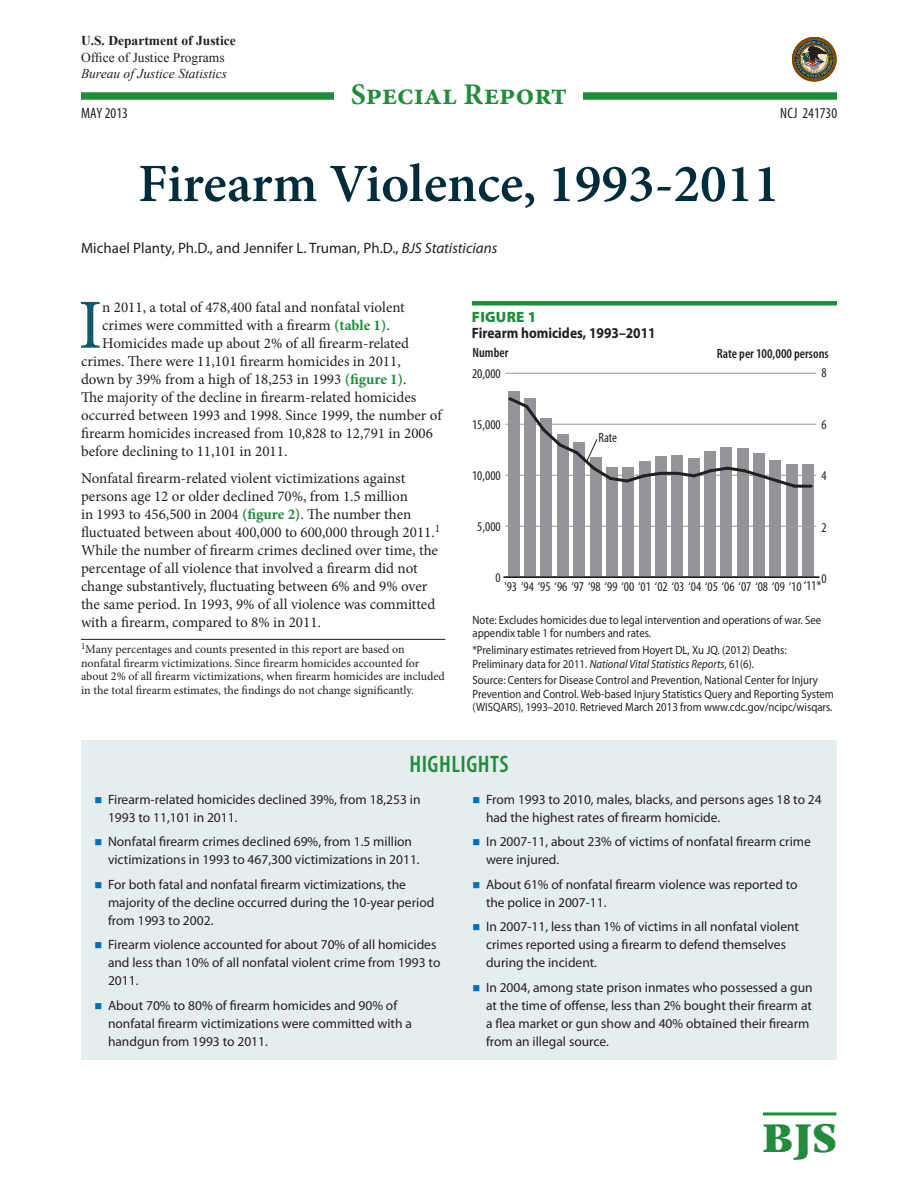
<style>
.page{position:relative;width:918px;height:1188px;background:#fff}
.page>*{position:absolute;margin:0;border:0;box-sizing:border-box;transform-origin:0 0}
.Intro_para{font:70.35px "Minion Pro";color:#11596a}
.t1{font:600 54px "Minion Pro";color:#002c3b}
.t2{font:900 42px "Photina Casual";color:#238b3c}
.t3{font:700 30px "Minion Pro";color:#238b3c}
.Highlights_head{font:600 condensed 24px "Myriad Pro";letter-spacing:.02em;color:#238b3c}
.body_text{font:15px/18px "Minion Pro";color:#231f20}
.Intro_para-2{font:15px "Minion Pro";color:#231f20}
.Authors{font:15px "Myriad Pro";color:#231f20}
.Table_Figure_title{font:700 15px "Myriad Pro";color:#231f20;scale:.9 1}
.Date___ncj_number{font:condensed 15px "Myriad Pro";color:#231f20}
.t4{font:900 15px "Myriad Pro";letter-spacing:.02em;color:#238b3c}
.t5{font:13.5px/18px "Myriad Pro";color:#231f20}
.t6{font:italic 13.5px "Times New Roman";color:#231f20}
.t7{font:700 13.5px "Times New Roman";color:#231f20}
.t8{font:13.5px "Times New Roman";color:#231f20}
.t9{font:condensed 13.35px "Myriad Pro";color:#231f20}
.t10{font:600 condensed 13.35px "Myriad Pro";color:#231f20}
.Table_notes{font:12px/13.5px "Myriad Pro";color:#231f20;scale:.9 1}
.Footnote{font:12px/13.5px "Minion Pro";color:#231f20}
.s1{font-style:italic}
.s2{font-weight:700;color:#238b3c}
</style>
<div class="page">
<hr style="left:763px;top:1112px;width:73px;height:3px;background:#238b3c">
<div style="left:81px;top:92px;width:756px;height:8px;background:#238b3c"></div>
<svg style="left:792px;top:37px;width:44px;height:44px"></svg>
<div style="left:335px;top:82px;width:248px;height:35px;background:#fff"></div>
<div style="left:81px;top:741px;width:756px;height:319px;background:#e6edef"></div>
<hr style="left:506px;top:526px;width:310px;height:1px;background:#939598">
<hr style="left:506px;top:475px;width:310px;height:1px;background:#939598">
<hr style="left:506px;top:424px;width:310px;height:1px;background:#939598">
<hr style="left:506px;top:373px;width:310px;height:1px;background:#939598">
<div style="left:508px;top:391px;width:12px;height:186px;background:#939598"></div>
<div style="left:524px;top:398px;width:12px;height:179px;background:#939598"></div>
<div style="left:541px;top:419px;width:11px;height:158px;background:#939598"></div>
<div style="left:557px;top:434px;width:12px;height:143px;background:#939598"></div>
<div style="left:573px;top:442px;width:12px;height:135px;background:#939598"></div>
<div style="left:590px;top:457px;width:11px;height:120px;background:#939598"></div>
<div style="left:606px;top:467px;width:12px;height:110px;background:#939598"></div>
<div style="left:622px;top:467px;width:12px;height:110px;background:#939598"></div>
<div style="left:639px;top:461px;width:11px;height:116px;background:#939598"></div>
<div style="left:655px;top:457px;width:12px;height:120px;background:#939598"></div>
<div style="left:671px;top:456px;width:12px;height:121px;background:#939598"></div>
<div style="left:688px;top:459px;width:12px;height:118px;background:#939598"></div>
<div style="left:704px;top:451px;width:12px;height:126px;background:#939598"></div>
<div style="left:720px;top:447px;width:12px;height:130px;background:#939598"></div>
<div style="left:737px;top:448px;width:12px;height:129px;background:#939598"></div>
<div style="left:753px;top:453px;width:12px;height:124px;background:#939598"></div>
<div style="left:770px;top:460px;width:11px;height:117px;background:#939598"></div>
<div style="left:786px;top:464px;width:12px;height:113px;background:#939598"></div>
<div style="left:802px;top:464px;width:12px;height:113px;background:#939598"></div>
<hr style="left:503px;top:576px;width:317px;height:2px;background:#231f20">
<hr style="left:661px;top:472px;width:16px;height:3px;background:#231f20">
<svg style="left:674px;top:465px;width:124px;height:25px"></svg>
<hr style="left:794px;top:485px;width:17px;height:3px;background:#231f20">
<svg style="left:506px;top:397px;width:158px;height:88px"></svg>
<div style="left:472px;top:301px;width:365px;height:5px;background:#238b3c"></div>
<hr style="left:81px;top:639px;width:365px;height:1px;background:#231f20">
<p class="t7" style="left:81px;top:31px;width:156px">U.S. Department of Justice</p>
<p class="t8" style="left:81px;top:48px;width:145px">Office of Justice Programs</p>
<p class="t6" style="left:81px;top:64px;width:148px">Bureau of Justice Statistics</p>
<h3 class="t3" style="left:351px;top:74px;width:218px">Special Report</h3>
<p class="Date___ncj_number" style="left:81px;top:103px;width:48px">MAY 2013</p>
<p class="Date___ncj_number" style="left:780px;top:103px;width:58px">NCJ 241730</p>
<p class="t1" style="left:138px;top:146px;width:643px">Firearm Violence, 1993-2011</p>
<p class="Authors" style="left:81px;top:239px;width:418px">Michael Planty, Ph.D., and Jennifer L. Truman, Ph.D., <span class="s1">BJS Statisticians</span></p>
<p class="Intro_para" style="left:78px;top:278px;width:26px">I</p>
<p class="Intro_para-2" style="left:102px;top:297px;width:304px">n 2011, a total of 478,400 fatal and nonfatal violent</p>
<p class="Intro_para-2" style="left:102px;top:315px;width:289px">crimes were committed with a firearm <span class="s2">(table 1)</span>.</p>
<p class="Intro_para-2" style="left:102px;top:333px;width:308px">Homicides made up about 2% of all firearm-related</p>
<p class="Intro_para-2" style="left:81px;top:351px;width:321px">crimes. There were 11,101 firearm homicides in 2011,</p>
<p class="Intro_para-2" style="left:81px;top:369px;width:327px">down by 39% from a high of 18,253 in 1993 <span class="s2">(figure 1)</span>.</p>
<p class="Intro_para-2" style="left:81px;top:387px;width:337px">The majority of the decline in firearm-related homicides</p>
<p class="Intro_para-2" style="left:81px;top:405px;width:362px">occurred between 1993 and 1998. Since 1999, the number of</p>
<p class="Intro_para-2" style="left:81px;top:423px;width:353px">firearm homicides increased from 10,828 to 12,791 in 2006</p>
<p class="Intro_para-2" style="left:81px;top:441px;width:208px">before declining to 11,101 in 2011.</p>
<p class="body_text" style="left:81px;top:469px;width:361px">Nonfatal firearm-related violent victimizations against persons age 12 or older declined 70%, from 1.5 million<br>in 1993 to 456,500 in 2004 <span class="s2">(figure 2)</span>. The number then fluctuated between about 400,000 to 600,000 through 2011.<sup>1<br></sup>While the number of firearm crimes declined over time, the percentage of all violence that involved a firearm did not change substantively, fluctuating between 6% and 9% over the same period. In 1993, 9% of all violence was committed with a firearm, compared to 8% in 2011.</p>
<p class="Footnote" style="left:81px;top:643px;width:365px"><sup>1</sup>Many percentages and counts presented in this report are based on nonfatal firearm victimizations. Since firearm homicides accounted for about 2% of all firearm victimizations, when firearm homicides are included in the total firearm estimates, the findings do not change significantly.</p>
<p class="t4" style="left:472px;top:307px;width:66px">FIGURE 1</p>
<p class="Table_Figure_title" style="left:472px;top:323px;width:206px">Firearm homicides, 1993–2011</p>
<p class="t10" style="left:472px;top:344px;width:37px">Number</p>
<p class="t10" style="left:717px;top:345px;width:113px">Rate per 100,000 persons</p>
<p class="t9" style="left:472px;top:366px;width:30px">20,000</p>
<p class="t9" style="left:822px;top:365px;width:7px">8</p>
<p class="t9" style="left:472px;top:417px;width:30px">15,000</p>
<p class="t9" style="left:598px;top:429px;width:20px">Rate</p>
<p class="t9" style="left:822px;top:416px;width:7px">6</p>
<p class="t9" style="left:472px;top:468px;width:30px">10,000</p>
<p class="t9" style="left:822px;top:468px;width:7px">4</p>
<p class="t9" style="left:477px;top:519px;width:25px">5,000</p>
<p class="t9" style="left:822px;top:519px;width:7px">2</p>
<p class="t9" style="left:496px;top:570px;width:7px">0</p>
<p class="t9" style="left:822px;top:570px;width:7px">0</p>
<p class="t9" style="left:504px;top:578px;width:319px">'93 ‘94 ‘95 ‘96 ‘97 ‘98 ‘99 ‘00 ‘01 ‘02 ‘03 ‘04 ‘05 ‘06 ‘07 ‘08 ‘09 ‘10 ‘11*</p>
<p class="Table_notes" style="left:472px;top:613px;width:389px">Note: Excludes homicides due to legal intervention and operations of war. See appendix table 1 for numbers and rates.</p>
<p class="Table_notes" style="left:472px;top:643px;width:350px">*Preliminary estimates retrieved from Hoyert DL, Xu JQ. (2012) Deaths:<br>Preliminary data for 2011. <span class="s1">National Vital Statistics Reports</span>, 61(6).</p>
<p class="Table_notes" style="left:472px;top:673px;width:403px">Source: Centers for Disease Control and Prevention, National Center for Injury<br>Prevention and Control. Web-based Injury Statistics Query and Reporting System (WISQARS), 1993–2010. Retrieved March 2013 from www.cdc.gov/ncipc/wisqars.</p>
<p class="Highlights_head" style="left:409px;top:749px;width:101px">HIGHLIGHTS</p>
<p class="t5" style="left:108px;top:790px;width:314px">Firearm-related homicides declined 39%, from 18,253 in<br>1993 to 11,101 in 2011.</p>
<p class="t5" style="left:108px;top:832px;width:313px">Nonfatal firearm crimes declined 69%, from 1.5 million victimizations in 1993 to 467,300 victimizations in 2011.</p>
<p class="t5" style="left:108px;top:875px;width:328px">For both fatal and nonfatal firearm victimizations, the majority of the decline occurred during the 10-year period from 1993 to 2002.</p>
<p class="t5" style="left:108px;top:935px;width:334px">Firearm violence accounted for about 70% of all homicides and less than 10% of all nonfatal violent crime from 1993 to<br>2011.</p>
<p class="t5" style="left:108px;top:996px;width:305px">About 70% to 80% of firearm homicides and 90% of nonfatal firearm victimizations were committed with a handgun from 1993 to 2011.</p>
<p class="t5" style="left:486px;top:790px;width:337px">From 1993 to 2010, males, blacks, and persons ages 18 to 24 had the highest rates of firearm homicide.</p>
<p class="t5" style="left:486px;top:832px;width:326px">In 2007-11, about 23% of victims of nonfatal firearm crime were injured.</p>
<p class="t5" style="left:486px;top:875px;width:313px">About 61% of nonfatal firearm violence was reported to the police in 2007-11.</p>
<p class="t5" style="left:486px;top:917px;width:315px">In 2007-11, less than 1% of victims in all nonfatal violent crimes reported using a firearm to defend themselves during the incident.</p>
<p class="t5" style="left:486px;top:978px;width:328px">In 2004, among state prison inmates who possessed a gun at the time of offense, less than 2% bought their firearm at a flea market or gun show and 40% obtained their firearm from an illegal source.</p>
<h3 class="t2" style="left:763px;top:1112px;width:76px">BJS</h3>
</div>
